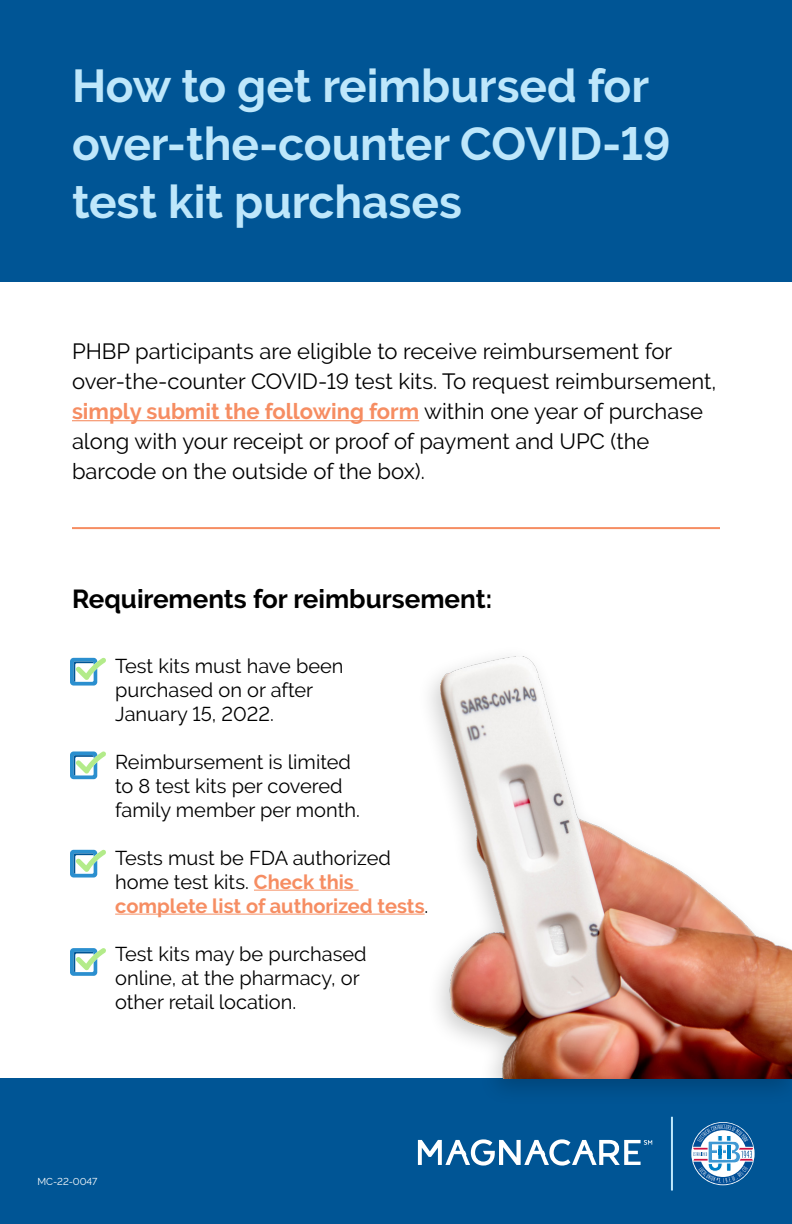
<style>
.page{position:relative;width:792px;height:1224px;background:#fff}
.page>*{position:absolute;margin:0;border:0;box-sizing:border-box;transform-origin:0 0}
.t1{font:700 46px/58px "Raleway";color:#bee7fb}
.t2{font:700 26px "Raleway";color:#000}
.t3{font:22px/30px "Raleway";color:#000}
.t4{font:20px/24px "Raleway";color:#000}
.t5{font:10px "Raleway";color:#fff}
.s1{font-weight:700;color:#f68d62}
</style>
<div class="page">
<div style="left:0;top:1079px;width:792px;height:145px;background:#005595"></div>
<svg style="left:691px;top:1122px;width:64px;height:63px"></svg>
<svg style="left:693px;top:1123px;width:60px;height:61px"></svg>
<hr style="left:671px;top:1117px;width:2px;height:74px;background:#bee7fb">
<svg style="left:418px;top:1140px;width:234px;height:26px"></svg>
<hr style="left:72px;top:527px;width:648px;height:2px;background:#f68d62">
<hr style="left:72px;top:420px;width:347px;height:1px;background:#f68d62">
<div style="left:0;top:0;width:792px;height:282px;background:#005595"></div>
<hr style="left:254px;top:890px;width:105px;height:1px;background:#f68d62">
<hr style="left:115px;top:914px;width:310px;height:1px;background:#f68d62">
<div style="left:416px;top:644px;width:376px;height:462px;background:#000;opacity:.2"></div>
<img style="left:440px;top:656px;width:352px;height:422px">
<svg style="left:70px;top:657px;width:36px;height:29px"></svg>
<svg style="left:70px;top:751px;width:36px;height:28px"></svg>
<svg style="left:70px;top:849px;width:36px;height:29px"></svg>
<svg style="left:70px;top:948px;width:36px;height:28px"></svg>
<h1 class="t1" style="left:72px;top:57px;width:600px">How to get reimbursed for over-the-counter COVID-19 test kit purchases</h1>
<p class="t3" style="left:72px;top:336px;width:646px">PHBP participants are eligible to receive reimbursement for over-the-counter COVID-19 test kits. To request reimbursement, <span class="s1">simply submit the following form</span> within one year of purchase along with your receipt or proof of payment and UPC (the barcode on the outside of the box).</p>
<h2 class="t2" style="left:72px;top:584px;width:422px">Requirements for reimbursement:</h2>
<p class="t4" style="left:115px;top:654px;width:230px">Test kits must have been purchased on or after<br>January 15, 2022.</p>
<p class="t4" style="left:115px;top:750px;width:246px">Reimbursement is limited to 8 test kits per covered family member per month.</p>
<p class="t4" style="left:115px;top:846px;width:315px">Tests must be FDA authorized home test kits. <span class="s1">Check this complete list of authorized tests</span>.</p>
<p class="t4" style="left:115px;top:942px;width:253px">Test kits may be purchased online, at the pharmacy, or other retail location.</p>
<p class="t5" style="left:37px;top:1175px;width:62px">MC-22-0047</p>
</div>
